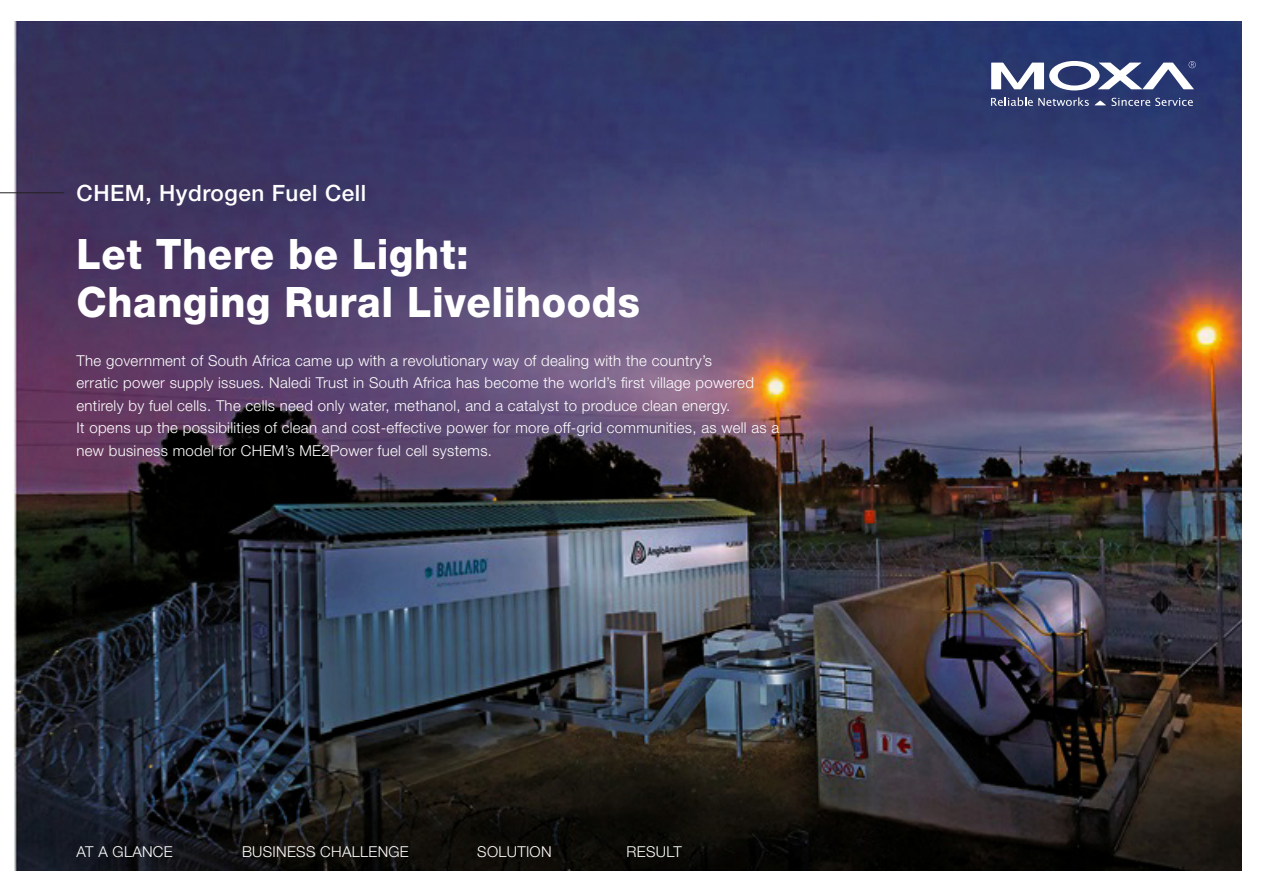
<style>
.page{position:relative;width:1263px;height:893px;background:#fff}
.page>*{position:absolute;margin:0;border:0;box-sizing:border-box;transform-origin:0 0}
.大標{font:800 42px/48px "Helvetica Neue LT Std";letter-spacing:.015em;color:#fff;scale:.95 1}
.Co_name{font:500 22.5px "Helvetica Neue LT Std";letter-spacing:.025em;color:#fff}
.Menu{font:300 15px/22.5px "Helvetica Neue LT Std";letter-spacing:.02em;color:#fff}
</style>
<div class="page">
<img style="left:14px;top:21px;width:1228px;height:850px">
<hr style="left:0;top:192px;width:64px;height:1px;background:#231f20">
<svg style="left:991px;top:61px;width:205px;height:29px"></svg>
<svg style="left:991px;top:97px;width:202px;height:9px;background:#606a92"></svg>
<p class="Co_name" style="left:77px;top:180px;width:291px">CHEM, Hydrogen Fuel Cell</p>
<p class="大標" style="left:77px;top:230px;width:594px">Let There be Light:<br>Changing Rural Livelihoods</p>
<p class="Menu" style="left:77px;top:349px;width:704px">The government of South Africa came up with a revolutionary way of dealing with the country’s<br>erratic power supply issues. Naledi Trust in South Africa has become the world’s first village powered entirely by fuel cells. The cells need only water, methanol, and a catalyst to produce clean energy.<br>It opens up the possibilities of clean and cost-effective power for more off-grid communities, as well as a new business model for CHEM’s ME2Power fuel cell systems.</p>
<p class="Menu" style="left:77px;top:840px;width:98px">AT A GLANCE</p>
<p class="Menu" style="left:242px;top:840px;width:168px">BUSINESS CHALLENGE</p>
<p class="Menu" style="left:477px;top:840px;width:76px">SOLUTION</p>
<p class="Menu" style="left:626px;top:840px;width:57px">RESULT</p>
</div>
